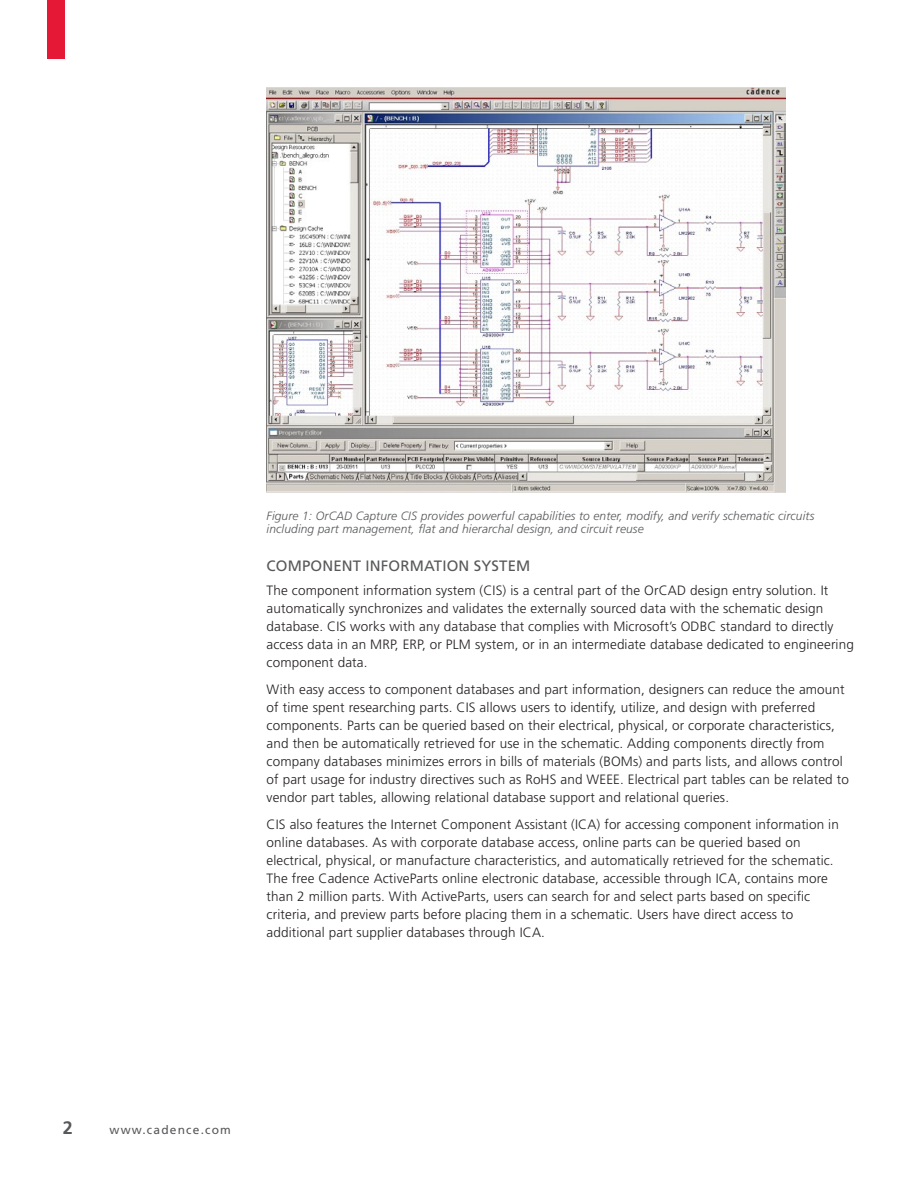
<style>
.page{position:relative;width:918px;height:1188px;background:#fff}
.page>*{position:absolute;margin:0;border:0;box-sizing:border-box;transform-origin:0 0}
.Page_Number__Left{font:700 18px "Frutiger LT Std";color:#57585a}
.Sub-Head_Level_1{font:15px "Frutiger LT Std";letter-spacing:.01em;color:#57585a}
.Body_Copy{font:300 13.5px/18px "Frutiger LT Std";letter-spacing:.01em;color:#231f20}
.Figure_Caption{font:italic 300 12px/13.5px "Frutiger LT Std";letter-spacing:.01em;color:#57585a}
.Footer-URL{font:12px "Frutiger LT Std";letter-spacing:.1em;color:#57585a}
</style>
<div class="page">
<div style="left:47px;top:0;width:17px;height:59px;background:#e51836"></div>
<img style="left:267px;top:88px;width:518px;height:405px">
<p class="Figure_Caption" style="left:267px;top:509px;width:549px">Figure 1: OrCAD Capture CIS provides powerful capabilities to enter, modify, and verify schematic circuits including part management, flat and hierarchal design, and circuit reuse</p>
<p class="Sub-Head_Level_1" style="left:267px;top:557px;width:265px">COMPONENT INFORMATION SYSTEM</p>
<p class="Body_Copy" style="left:267px;top:581px;width:589px">The component information system (CIS) is a central part of the OrCAD design entry solution. It automatically synchronizes and validates the externally sourced data with the schematic design database. CIS works with any database that complies with Microsoft’s ODBC standard to directly access data in an MRP, ERP, or PLM system, or in an intermediate database dedicated to engineering component data.</p>
<p class="Body_Copy" style="left:267px;top:680px;width:584px">With easy access to component databases and part information, designers can reduce the amount of time spent researching parts. CIS allows users to identify, utilize, and design with preferred components. Parts can be queried based on their electrical, physical, or corporate characteristics, and then be automatically retrieved for use in the schematic. Adding components directly from company databases minimizes errors in bills of materials (BOMs) and parts lists, and allows control of part usage for industry directives such as RoHS and WEEE. Electrical part tables can be related to vendor part tables, allowing relational database support and relational queries.</p>
<p class="Body_Copy" style="left:267px;top:815px;width:574px">CIS also features the Internet Component Assistant (ICA) for accessing component information in online databases. As with corporate database access, online parts can be queried based on electrical, physical, or manufacture characteristics, and automatically retrieved for the schematic.<br>The free Cadence ActiveParts online electronic database, accessible through ICA, contains more than 2 million parts. With ActiveParts, users can search for and select parts based on specific criteria, and preview parts before placing them in a schematic. Users have direct access to additional part supplier databases through ICA.</p>
<p class="Page_Number__Left" style="left:63px;top:1117px;width:12px">2</p>
<p class="Footer-URL" style="left:110px;top:1123px;width:123px">www.cadence.com</p>
</div>
